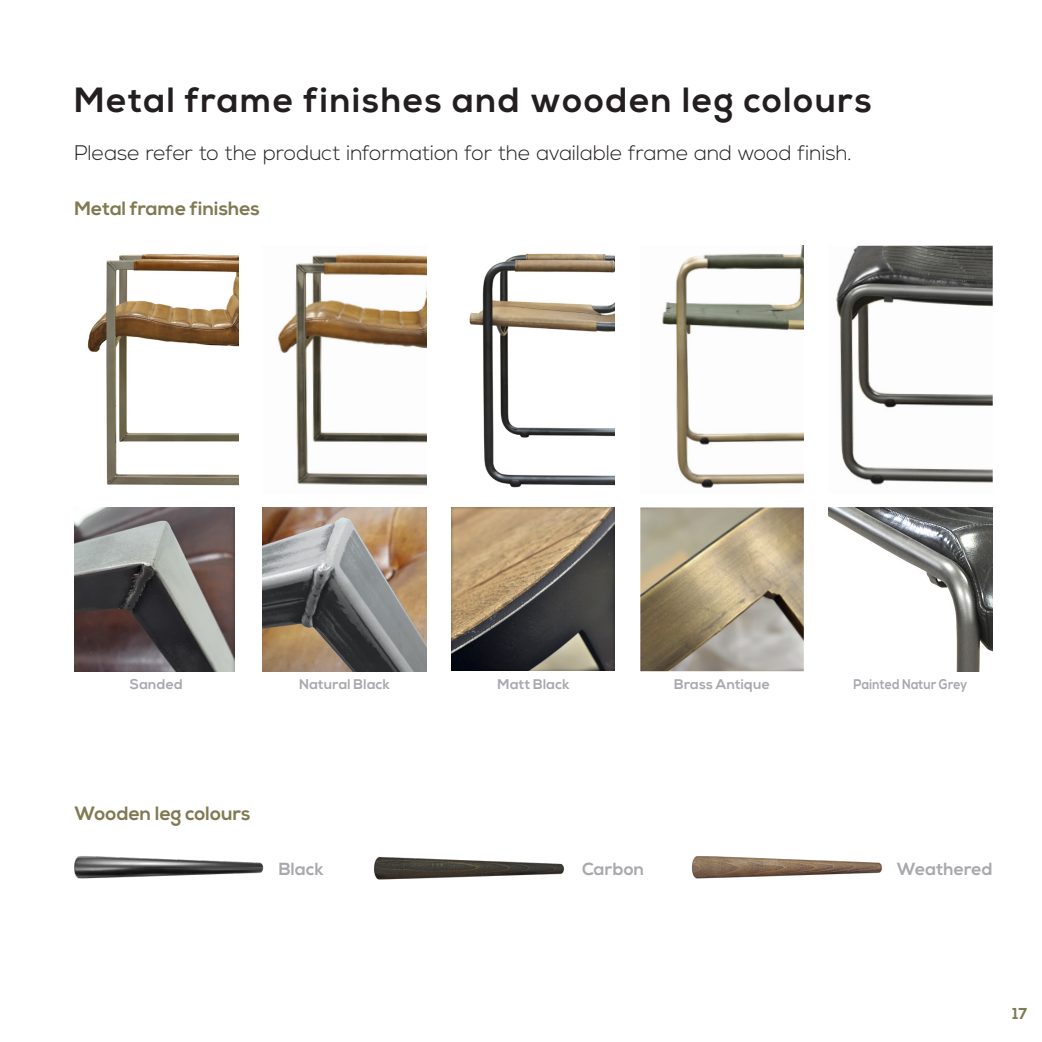
<style>
.page{position:relative;width:1042px;height:1042px;background:#fff}
.page>*{position:absolute;margin:0;border:0;box-sizing:border-box;transform-origin:0 0}
.t1{font:700 35px "Nexa";letter-spacing:.05em;color:#231f20}
.introtekst{font:300 21px "Nexa";color:#231f20}
.introtekst-2{font:700 19.25px "Nexa";letter-spacing:.005em;color:#807a52}
.t2{font:700 17.5px "Nexa";letter-spacing:.01em;color:#a8a9ad}
.t3{font:700 15.75px "Nexa";color:#807a52}
.t4{font:700 14px "Nexa";letter-spacing:.015em;color:#a8a9ad}
.t5{font:700 14px "Nexa";letter-spacing:.015em;color:#a8a9ad;scale:.87 1}
</style>
<div class="page">
<img style="left:74px;top:507px;width:160px;height:164px">
<img style="left:87px;top:254px;width:151px;height:232px">
<img style="left:277px;top:254px;width:150px;height:232px">
<img style="left:836px;top:246px;width:156px;height:239px">
<img style="left:469px;top:253px;width:145px;height:235px">
<img style="left:662px;top:246px;width:142px;height:242px">
<img style="left:263px;top:507px;width:164px;height:164px">
<img style="left:828px;top:507px;width:164px;height:164px">
<img style="left:451px;top:508px;width:163px;height:163px">
<img style="left:640px;top:507px;width:164px;height:164px">
<img style="left:74px;top:856px;width:190px;height:23px">
<img style="left:374px;top:857px;width:190px;height:23px">
<img style="left:691px;top:856px;width:192px;height:23px">
<p class="t1" style="left:74px;top:80px;width:799px">Metal frame finishes and wooden leg colours</p>
<p class="introtekst" style="left:74px;top:140px;width:779px">Please refer to the product information for the available frame and wood finish.</p>
<p class="introtekst-2" style="left:74px;top:198px;width:187px">Metal frame finishes</p>
<p class="t4" style="left:130px;top:676px;width:54px">Sanded</p>
<p class="t4" style="left:299px;top:676px;width:92px">Natural Black</p>
<p class="t4" style="left:497px;top:676px;width:74px">Matt Black</p>
<p class="t4" style="left:674px;top:676px;width:97px">Brass Antique</p>
<p class="t5" style="left:853px;top:676px;width:132px">Painted Natur Grey</p>
<p class="introtekst-2" style="left:74px;top:802px;width:178px">Wooden leg colours</p>
<p class="t2" style="left:279px;top:858px;width:47px">Black</p>
<p class="t2" style="left:582px;top:858px;width:64px">Carbon</p>
<p class="t2" style="left:897px;top:858px;width:97px">Weathered</p>
<p class="t3" style="left:1012px;top:1004px;width:16px">17</p>
</div>
